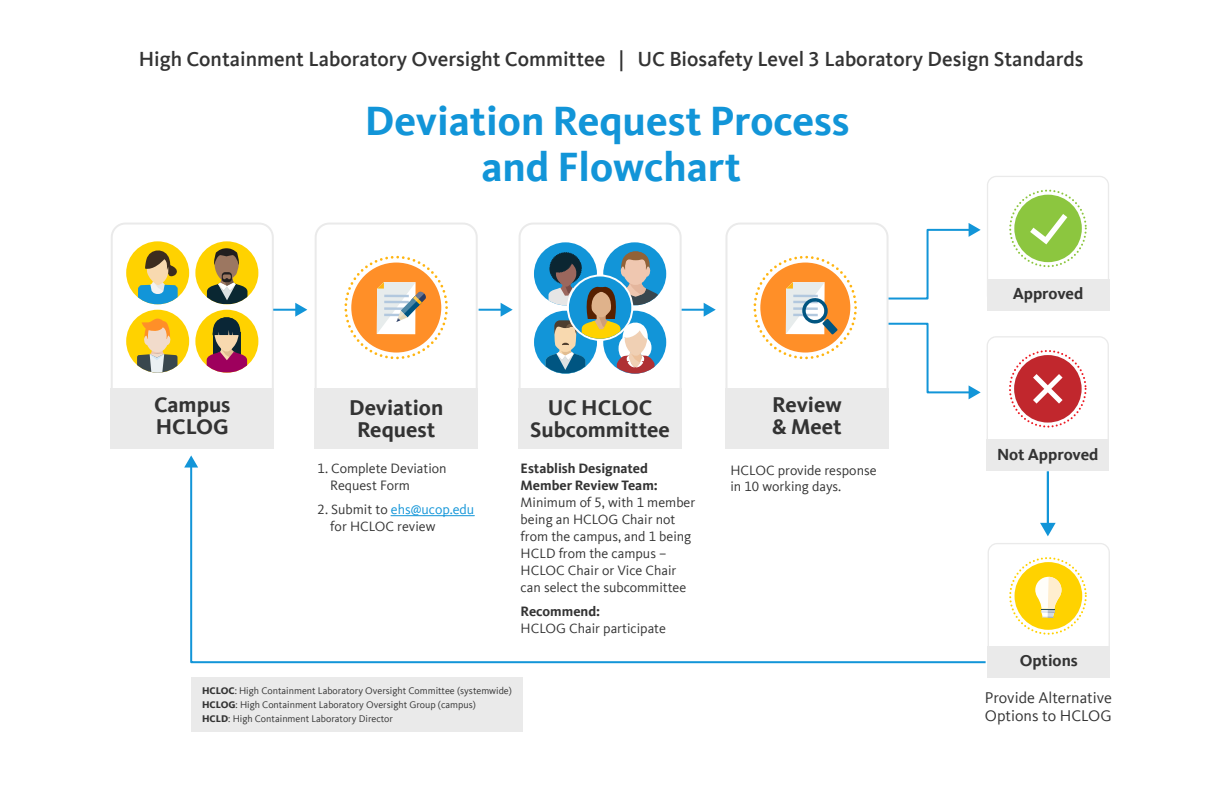
<style>
.page{position:relative;width:1224px;height:792px;background:#fff}
.page>*{position:absolute;margin:0;border:0;box-sizing:border-box;transform-origin:0 0}
.t1{font:700 42px/46px "Kievit Offc Pro";color:#1295d8;text-align:center}
.t2{font:700 22px/22px "Kievit Offc Pro";color:#333}
.t3{font:500 21px "Kievit Offc Pro";color:#333}
.t4{font:700 16.5px "Kievit Offc Pro";color:#333}
.t5{font:16px/18px "Kievit Offc Pro";color:#333}
.t6{font:14px/17px "Kievit Offc Pro";color:#333}
.t7{font:700 14px/17px "Kievit Offc Pro";color:#333}
.t8{font:10px/14px "Kievit Offc Pro";color:#333}
.s1{color:#1295d8}
.s2{font-weight:800}
</style>
<div class="page">
<svg style="left:111px;top:223px;width:163px;height:225px"></svg>
<svg style="left:315px;top:223px;width:163px;height:225px"></svg>
<svg style="left:519px;top:223px;width:163px;height:225px"></svg>
<div style="left:987px;top:279px;width:122px;height:32px;background:#eaeaea"></div>
<svg style="left:987px;top:176px;width:122px;height:103px"></svg>
<div style="left:987px;top:440px;width:122px;height:31px;background:#eaeaea"></div>
<svg style="left:987px;top:336px;width:122px;height:104px"></svg>
<svg style="left:988px;top:543px;width:122px;height:103px"></svg>
<div style="left:988px;top:646px;width:122px;height:32px;background:#eaeaea"></div>
<hr style="left:273px;top:309px;width:24px;height:2px;background:#1295d8">
<svg style="left:295px;top:303px;width:12px;height:14px"></svg>
<hr style="left:479px;top:309px;width:24px;height:2px;background:#1295d8">
<svg style="left:501px;top:303px;width:12px;height:14px"></svg>
<hr style="left:682px;top:309px;width:24px;height:2px;background:#1295d8">
<svg style="left:704px;top:303px;width:12px;height:14px"></svg>
<svg style="left:725px;top:223px;width:256px;height:225px"></svg>
<hr style="left:1047px;top:471px;width:2px;height:54px;background:#1295d8">
<svg style="left:1040px;top:523px;width:16px;height:13px"></svg>
<svg style="left:190px;top:463px;width:798px;height:201px"></svg>
<svg style="left:184px;top:455px;width:14px;height:13px"></svg>
<div style="left:191px;top:677px;width:332px;height:55px;background:#eaeaea"></div>
<h3 class="t3" style="left:139px;top:46px;width:946px">High Containment Laboratory Oversight Committee | UC Biosafety Level 3 Laboratory Design Standards</h3>
<h1 class="t1" style="left:365px;top:98px;width:486px">Deviation Request Process and Flowchart</h1>
<h2 class="t2" style="left:154px;top:394px;width:78px">Campus<br>HCLOG</h2>
<h2 class="t2" style="left:349px;top:396px;width:96px;text-align:center">Deviation<br>Request</h2>
<p class="t6" style="left:330px;top:460px;width:118px;text-indent:-13px">1. Complete Deviation<br>Request Form</p>
<p class="t6" style="left:330px;top:501px;width:146px;text-indent:-13px">2. Submit to <span class="s1">ehs@ucop.edu </span>for HCLOC review</p>
<h2 class="t2" style="left:530px;top:397px;width:141px;text-align:center">UC HCLOC<br>Subcommittee</h2>
<p class="t7" style="left:521px;top:460px;width:139px">Establish Designated<br>Member Review Team:</p>
<p class="t6" style="left:521px;top:494px;width:176px">Minimum of 5, with 1 member being an HCLOG Chair not from the campus, and 1 being<br>HCLD from the campus –<br>HCLOC Chair or Vice Chair can select the subcommittee</p>
<p class="t7" style="left:521px;top:603px;width:81px">Recommend:</p>
<p class="t6" style="left:521px;top:620px;width:147px">HCLOG Chair participate</p>
<p class="t8" style="left:202px;top:684px;width:311px"><span class="s2">HCLOC</span>: High Containment Laboratory Oversight Committee (systemwide)<br><span class="s2">HCLOG</span>: High Containment Laboratory Oversight Group (campus)<br><span class="s2">HCLD</span>: High Containment Laboratory Director</p>
<h2 class="t2" style="left:772px;top:394px;width:71px">Review &amp; Meet</h2>
<p class="t6" style="left:730px;top:462px;width:148px;line-height:16px">HCLOC provide response in 10 working days.</p>
<p class="t4" style="left:1013px;top:284px;width:72px">Approved</p>
<p class="t4" style="left:997px;top:444px;width:103px">Not Approved</p>
<p class="t4" style="left:1020px;top:651px;width:60px">Options</p>
<p class="t5" style="left:985px;top:689px;width:129px">Provide Alternative<br>Options to HCLOG</p>
</div>
